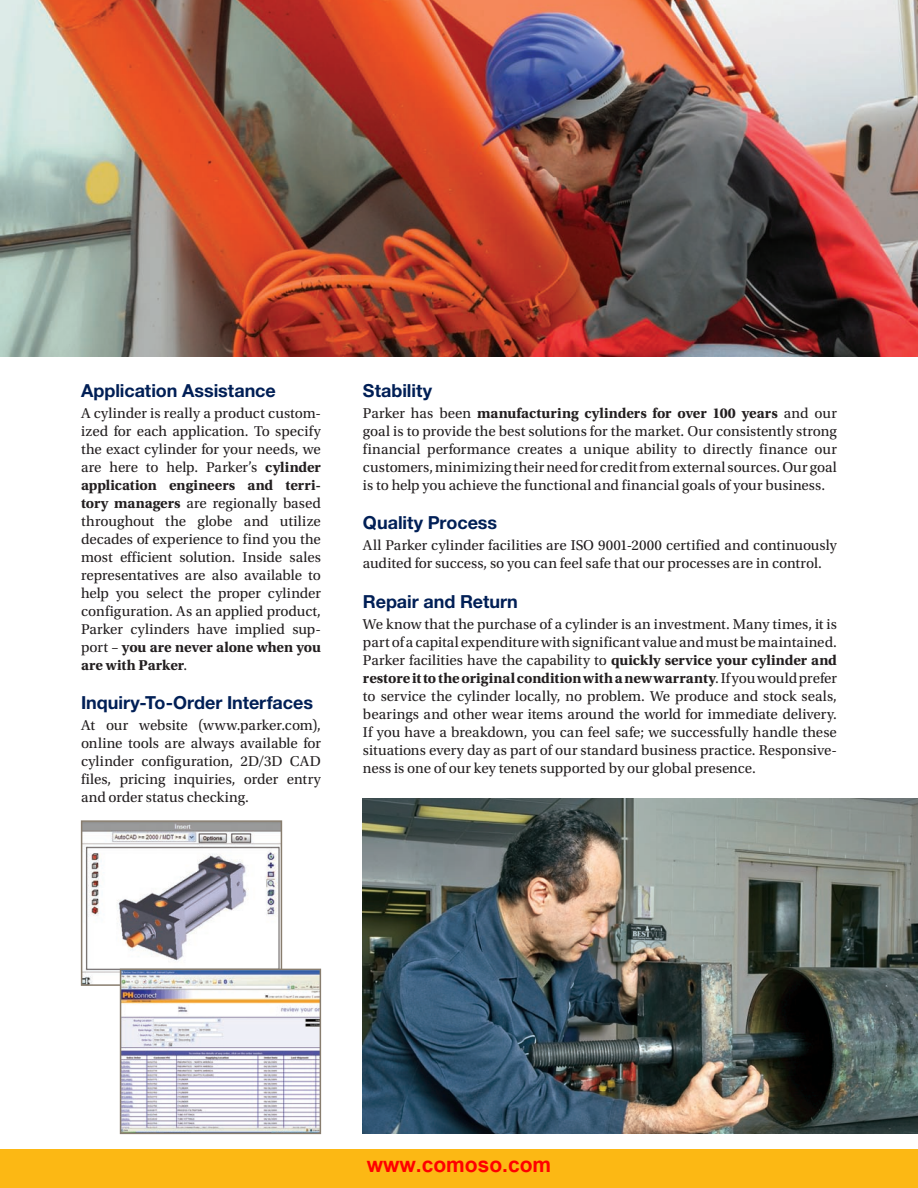
<style>
.page{position:relative;width:918px;height:1188px;background:#fff}
.page>*{position:absolute;margin:0;border:0;box-sizing:border-box;transform-origin:0 0}
.t1{font:700 21px "Arial";color:#f00}
.t2{font:700 18px "Helvetica Neue LT Std";letter-spacing:-.005em;color:#001f56}
.t3{font:15px/18px "Utopia Std";color:#231f20;text-align:justify}
.s1{font-weight:700}
</style>
<div class="page">
<div style="left:0;top:1150px;width:918px;height:38px;background:#fcb814"></div>
<img style="left:84px;top:823px;width:195px;height:160px">
<div style="left:81px;top:820px;width:201px;height:166px;border:2px solid #887d6e"></div>
<img style="left:0;top:0;width:918px;height:357px">
<img style="left:123px;top:972px;width:195px;height:159px">
<div style="left:120px;top:969px;width:201px;height:165px;border:2px solid #887d6e"></div>
<img style="left:363px;top:799px;width:555px;height:335px">
<p class="t2" style="left:81px;top:379px;width:196px">Application Assistance</p>
<p class="t3" style="left:81px;top:404px;width:242px">A cylinder is really a product custom&shy;ized for each application. To specify the exact cylinder for your needs, we are here to help. Parker’s <span class="s1">cylinder application engineers and terri&shy;tory managers</span> are regionally based throughout the globe and utilize decades of experience to find you the most efficient solution. Inside sales representatives are also available to help you select the proper cylinder configuration. As an applied product, Parker cylinders have implied sup&shy;port – <span class="s1">you are never alone when you are with Parker</span>.</p>
<p class="t2" style="left:81px;top:692px;width:234px">Inquiry-To-Order Interfaces</p>
<p class="t3" style="left:81px;top:717px;width:242px">At our website (www.parker.com), online tools are always available for cylinder configuration, 2D/3D CAD files, pricing inquiries, order entry and order status checking.</p>
<p class="t2" style="left:363px;top:379px;width:71px">Stability</p>
<p class="t3" style="left:363px;top:404px;width:475px">Parker has been <span class="s1">manufacturing cylinders for over 100 years</span> and our goal is to provide the best solutions for the market. Our consistently strong financial performance creates a unique ability to directly finance our customers, minimizing their need for credit from external sources. Our goal is to help you achieve the functional and financial goals of your business.</p>
<p class="t2" style="left:363px;top:512px;width:136px">Quality Process</p>
<p class="t3" style="left:363px;top:537px;width:476px">All Parker cylinder facilities are ISO 9001-2000 certified and continuously audited for success, so you can feel safe that our processes are in control.</p>
<p class="t2" style="left:363px;top:591px;width:156px">Repair and Return</p>
<p class="t3" style="left:363px;top:615px;width:476px;text-align:left">We know that the purchase of a cylinder is an investment. Many times, it is part of a capital expenditure with significant value and must be maintained.<br>Parker facilities have the capability to <span class="s1">quickly service your cylinder and restore it to the original condition with a new warranty</span>. If you would prefer to service the cylinder locally, no problem. We produce and stock seals, bearings and other wear items around the world for immediate delivery.<br>If you have a breakdown, you can feel safe; we successfully handle these situations every day as part of our standard business practice. Responsive&shy;ness is one of our key tenets supported by our global presence.</p>
<h1 class="t1" style="left:367px;top:1151px;width:186px">www.comoso.com</h1>
</div>
